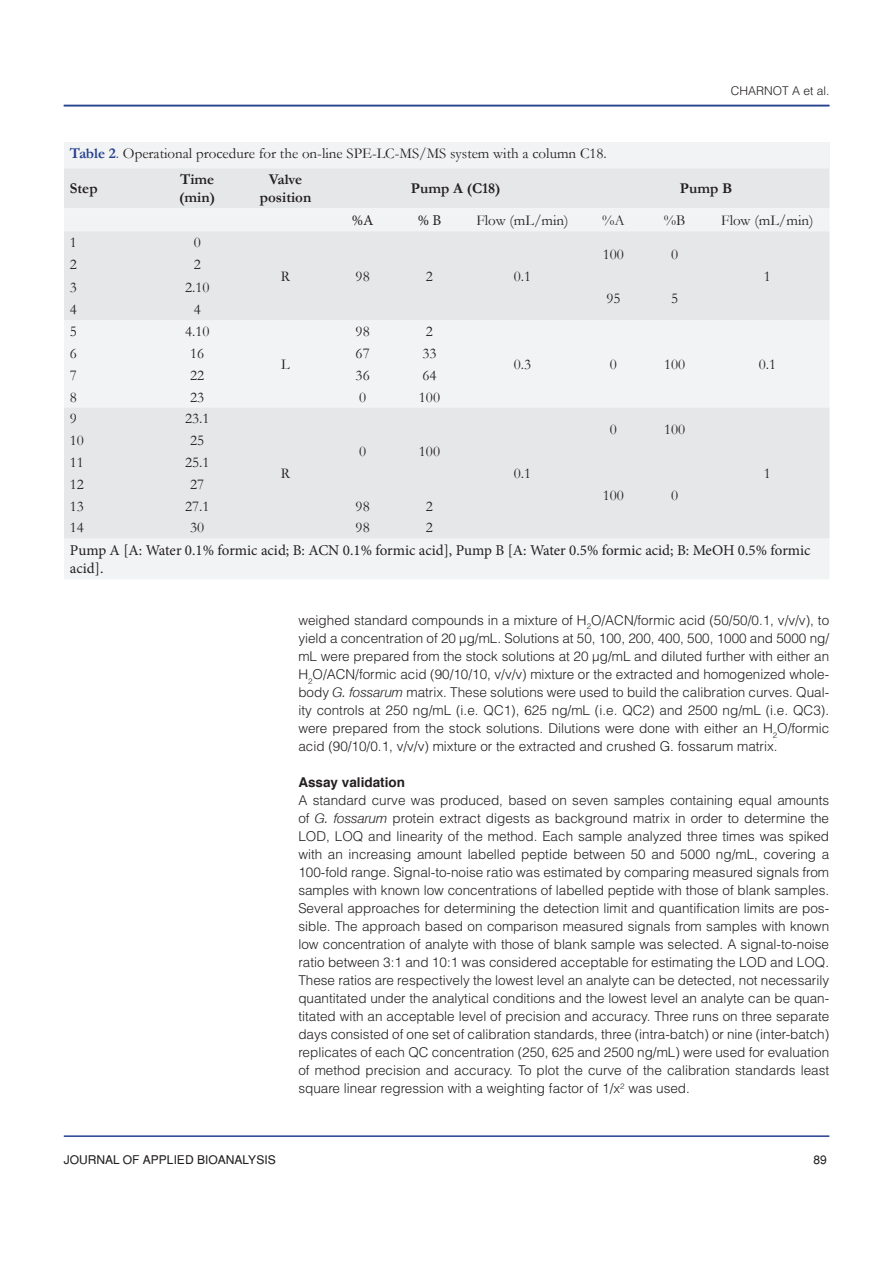
<style>
.page{position:relative;width:893px;height:1263px;background:#fff}
.page>*{position:absolute;margin:0;border:0;box-sizing:border-box;transform-origin:0 0}
.t1{font:15px "Garamond";color:#231f20}
.t2{font:15px/18px "Minion Pro";color:#231f20}
.t3{font:700 15px "Garamond";color:#231f20}
.t4{font:300 13.5px/18px "Helvetica";color:#231f20;text-align:justify}
.t5{font:700 13.5px "Helvetica";color:#231f20}
.t6{font:12px "Helvetica";color:#231f20}
.t7{font:300 12px "Helvetica";color:#231f20}
.s1{font-weight:700;color:#253f8e}
.s2{color:#253f8e}
.s3{font-family:"Helvetica Neue";font-weight:400;font-style:italic}
</style>
<div class="page">
<hr style="left:64px;top:1135px;width:765px;height:2px;background:#253f8e">
<hr style="left:64px;top:105px;width:765px;height:1px;background:#253f8e">
<div style="left:64px;top:142px;width:765px;height:27px;background:#f2f3f4"></div>
<div style="left:64px;top:538px;width:765px;height:41px;background:#f2f3f4"></div>
<svg style="left:64px;top:231px;width:765px;height:307px;fill:#e6e7e9"></svg>
<svg style="left:64px;top:169px;width:765px;height:62px"></svg>
<p class="t7" style="left:731px;top:83px;width:100px">CHARNOT A et al.</p>
<p class="t1" style="left:70px;top:143px;width:538px"><span class="s1">Table 2</span><span class="s2">.</span> Operational procedure for the on-line SPE-LC-MS/MS system with a column C18.</p>
<p class="t3" style="left:70px;top:178px;width:29px">Step</p>
<p class="t3" style="left:180px;top:169px;width:36px">Time</p>
<p class="t3" style="left:179px;top:187px;width:37px">(min)</p>
<p class="t3" style="left:269px;top:169px;width:35px">Valve</p>
<p class="t3" style="left:260px;top:187px;width:53px">position</p>
<p class="t3" style="left:411px;top:178px;width:91px">Pump A (C18)</p>
<p class="t3" style="left:680px;top:178px;width:54px">Pump B</p>
<p class="t1" style="left:70px;top:232px;width:9px">1</p>
<p class="t1" style="left:194px;top:232px;width:9px">0</p>
<p class="t1" style="left:70px;top:255px;width:9px">2</p>
<p class="t1" style="left:194px;top:255px;width:9px">2</p>
<p class="t1" style="left:70px;top:277px;width:9px">3</p>
<p class="t1" style="left:185px;top:277px;width:26px">2.10</p>
<p class="t1" style="left:70px;top:299px;width:9px">4</p>
<p class="t1" style="left:194px;top:299px;width:9px">4</p>
<p class="t1" style="left:70px;top:321px;width:9px">5</p>
<p class="t1" style="left:185px;top:321px;width:26px">4.10</p>
<p class="t2" style="left:352px;top:211px;width:23px">%A</p>
<p class="t2" style="left:418px;top:211px;width:25px">% B</p>
<p class="t1" style="left:476px;top:210px;width:94px">Flow (mL/min)</p>
<p class="t1" style="left:602px;top:210px;width:24px">%A</p>
<p class="t1" style="left:664px;top:210px;width:23px">%B</p>
<p class="t1" style="left:721px;top:210px;width:94px">Flow (mL/min)</p>
<p class="t1" style="left:281px;top:266px;width:11px">R</p>
<p class="t1" style="left:356px;top:266px;width:16px">98</p>
<p class="t1" style="left:426px;top:266px;width:9px">2</p>
<p class="t1" style="left:514px;top:266px;width:19px">0.1</p>
<p class="t1" style="left:356px;top:321px;width:16px">98</p>
<p class="t1" style="left:426px;top:321px;width:9px">2</p>
<p class="t1" style="left:603px;top:244px;width:23px">100</p>
<p class="t1" style="left:671px;top:244px;width:9px">0</p>
<p class="t1" style="left:606px;top:288px;width:16px">95</p>
<p class="t1" style="left:671px;top:288px;width:9px">5</p>
<p class="t1" style="left:764px;top:266px;width:9px">1</p>
<p class="t1" style="left:70px;top:343px;width:9px">6</p>
<p class="t1" style="left:190px;top:343px;width:16px">16</p>
<p class="t1" style="left:356px;top:343px;width:16px">67</p>
<p class="t1" style="left:422px;top:343px;width:16px">33</p>
<p class="t1" style="left:70px;top:365px;width:9px">7</p>
<p class="t1" style="left:190px;top:365px;width:16px">22</p>
<p class="t1" style="left:356px;top:365px;width:16px">36</p>
<p class="t1" style="left:422px;top:365px;width:16px">64</p>
<p class="t1" style="left:70px;top:387px;width:9px">8</p>
<p class="t1" style="left:190px;top:387px;width:16px">23</p>
<p class="t1" style="left:359px;top:387px;width:9px">0</p>
<p class="t1" style="left:419px;top:387px;width:23px">100</p>
<p class="t1" style="left:70px;top:409px;width:9px">9</p>
<p class="t1" style="left:185px;top:409px;width:26px">23.1</p>
<p class="t1" style="left:514px;top:354px;width:19px">0.3</p>
<p class="t1" style="left:610px;top:354px;width:9px">0</p>
<p class="t1" style="left:664px;top:354px;width:23px">100</p>
<p class="t1" style="left:759px;top:354px;width:19px">0.1</p>
<p class="t1" style="left:281px;top:354px;width:10px">L</p>
<p class="t1" style="left:610px;top:419px;width:9px">0</p>
<p class="t1" style="left:664px;top:419px;width:23px">100</p>
<p class="t1" style="left:70px;top:430px;width:16px">10</p>
<p class="t1" style="left:190px;top:430px;width:16px">25</p>
<p class="t1" style="left:70px;top:452px;width:16px">11</p>
<p class="t1" style="left:185px;top:452px;width:26px">25.1</p>
<p class="t1" style="left:359px;top:441px;width:9px">0</p>
<p class="t1" style="left:419px;top:441px;width:23px">100</p>
<p class="t1" style="left:514px;top:463px;width:19px">0.1</p>
<p class="t1" style="left:764px;top:463px;width:9px">1</p>
<p class="t1" style="left:281px;top:463px;width:11px">R</p>
<p class="t1" style="left:70px;top:474px;width:16px">12</p>
<p class="t1" style="left:190px;top:474px;width:16px">27</p>
<p class="t1" style="left:70px;top:496px;width:16px">13</p>
<p class="t1" style="left:185px;top:496px;width:26px">27.1</p>
<p class="t1" style="left:356px;top:496px;width:16px">98</p>
<p class="t1" style="left:426px;top:496px;width:9px">2</p>
<p class="t1" style="left:70px;top:518px;width:16px">14</p>
<p class="t1" style="left:190px;top:518px;width:16px">30</p>
<p class="t1" style="left:356px;top:518px;width:16px">98</p>
<p class="t1" style="left:426px;top:518px;width:9px">2</p>
<p class="t2" style="left:70px;top:542px;width:742px">Pump A [A: Water 0.1% formic acid; B: ACN 0.1% formic acid], Pump B [A: Water 0.5% formic acid; B: MeOH 0.5% formic acid].</p>
<p class="t1" style="left:603px;top:485px;width:23px">100</p>
<p class="t1" style="left:671px;top:485px;width:9px">0</p>
<p class="t4" style="left:298px;top:611px;width:532px">weighed standard compounds in a mixture of H<sub>2</sub>O/ACN/formic acid (50/50/0.1, v/v/v), to yield a concentration of 20 µg/mL. Solutions at 50, 100, 200, 400, 500, 1000 and 5000 ng/ mL were prepared from the stock solutions at 20 µg/mL and diluted further with either an H<sub>2</sub>O/ACN/formic acid (90/10/10, v/v/v) mixture or the extracted and homogenized whole&shy;body <span class="s3">G. fossarum</span> matrix. These solutions were used to build the calibration curves. Qual&shy;ity controls at 250 ng/mL (i.e. QC1), 625 ng/mL (i.e. QC2) and 2500 ng/mL (i.e. QC3). were prepared from the stock solutions. Dilutions were done with either an H<sub>2</sub>O/formic acid (90/10/0.1, v/v/v) mixture or the extracted and crushed G. fossarum matrix.</p>
<p class="t5" style="left:298px;top:774px;width:108px">Assay validation</p>
<p class="t4" style="left:298px;top:791px;width:532px">A standard curve was produced, based on seven samples containing equal amounts of <span class="s3">G. fossarum</span> protein extract digests as background matrix in order to determine the LOD, LOQ and linearity of the method. Each sample analyzed three times was spiked with an increasing amount labelled peptide between 50 and 5000 ng/mL, covering a 100-fold range. Signal-to-noise ratio was estimated by comparing measured signals from samples with known low concentrations of labelled peptide with those of blank samples.<br>Several approaches for determining the detection limit and quantification limits are pos&shy;sible. The approach based on comparison measured signals from samples with known low concentration of analyte with those of blank sample was selected. A signal-to-noise ratio between 3:1 and 10:1 was considered acceptable for estimating the LOD and LOQ.<br>These ratios are respectively the lowest level an analyte can be detected, not necessarily quantitated under the analytical conditions and the lowest level an analyte can be quan&shy;titated with an acceptable level of precision and accuracy. Three runs on three separate days consisted of one set of calibration standards, three (intra-batch) or nine (inter-batch) replicates of each QC concentration (250, 625 and 2500 ng/mL) were used for evaluation of method precision and accuracy. To plot the curve of the calibration standards least square linear regression with a weighting factor of 1/x<sup>2</sup> was used.</p>
<p class="t6" style="left:64px;top:1152px;width:213px">JOURNAL OF APPLIED BIOANALYSIS</p>
<p class="t6" style="left:814px;top:1152px;width:15px">89</p>
</div>
